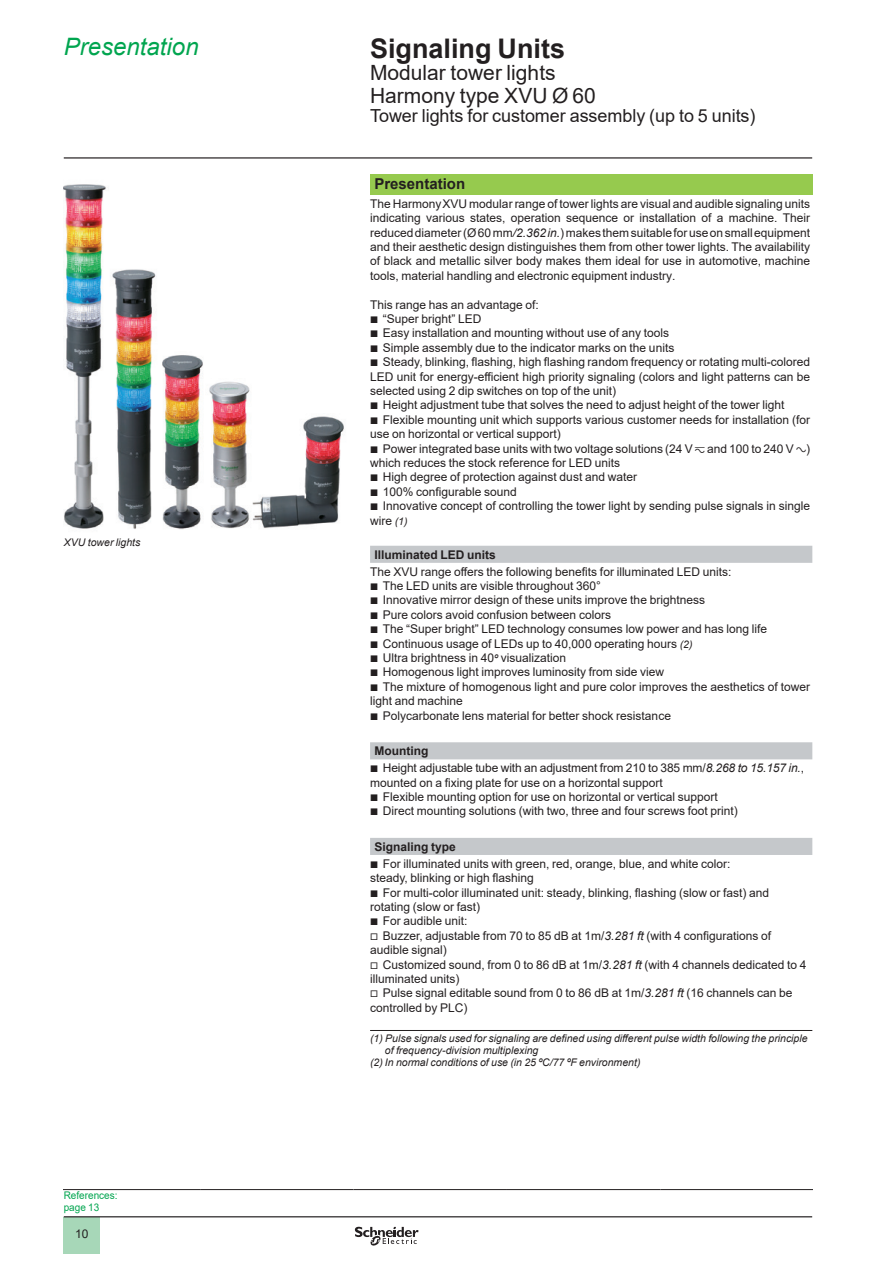
<style>
.page{position:relative;width:893px;height:1263px;background:#fff}
.page>*{position:absolute;margin:0;border:0;box-sizing:border-box;transform-origin:0 0}
._0_TitleLev1{font:700 27px "Arial";color:#231f20}
._0_Topic{font:italic 24px "Arial";color:#00a54f}
._0_TitleLev2{font:21px "Arial";color:#231f20}
._0_TitleLev3{font:18px "Arial";letter-spacing:-.005em;color:#231f20}
.Cell_Section_2__10{font:700 15px "Arial";color:#231f20}
._2_Text__8{font:12px/14.4px "Arial";color:#231f20}
.Cell_Section_3__8{font:700 12px "Arial";color:#231f20}
._2_Note_2{font:italic 10.5px/12px "Arial";color:#231f20}
._0_SeePage{font:10.5px/12px "Arial";color:#00a54f;scale:.95 1}
._1_Legend__7{font:italic 10.5px "Arial";color:#231f20}
.s1{font-style:italic}
.s2{font-family:"Graph Schneider"}
.s3{font-family:"Graph Schneider";font-size:10.5px}
.s4{font-style:italic;font-size:10.5px}
</style>
<div class="page">
<hr style="left:64px;top:157px;width:748px;height:2px;background:#231f20">
<div style="left:64px;top:1217px;width:36px;height:37px;background:#a7d7b8"></div>
<hr style="left:64px;top:1216px;width:748px;height:1px;background:#231f20">
<svg style="left:355px;top:1226px;width:64px;height:20px"></svg>
<hr style="left:64px;top:1189px;width:136px;height:1px;background:#231f20">
<hr style="left:200px;top:1189px;width:154px;height:1px;background:#231f20">
<hr style="left:354px;top:1189px;width:153px;height:1px;background:#231f20">
<hr style="left:507px;top:1189px;width:153px;height:1px;background:#231f20">
<hr style="left:660px;top:1189px;width:152px;height:1px;background:#231f20">
<img style="left:252px;top:416px;width:92px;height:113px">
<img style="left:64px;top:184px;width:42px;height:345px">
<img style="left:162px;top:355px;width:41px;height:175px">
<img style="left:105px;top:263px;width:51px;height:266px">
<img style="left:209px;top:381px;width:41px;height:148px">
<div style="left:370px;top:174px;width:442px;height:21px;background:#96ca4e"></div>
<svg style="left:370px;top:546px;width:442px;height:309px"></svg>
<hr style="left:370px;top:1030px;width:442px;height:1px;background:#231f20">
<p class="_0_Topic" style="left:64px;top:31px;width:136px">Presentation</p>
<p class="_1_Legend__7" style="left:64px;top:535px;width:78px">XVU tower lights</p>
<p class="_0_SeePage" style="left:64px;top:1189px;width:58px">References: page 13</p>
<p class="_2_Text__8" style="left:75px;top:1226px;width:15px">10</p>
<p class="_0_TitleLev1" style="left:370px;top:29px;width:197px">Signaling Units</p>
<p class="_0_TitleLev2" style="left:370px;top:58px;width:187px">Modular tower lights</p>
<p class="_0_TitleLev2" style="left:370px;top:81px;width:227px">Harmony type XVU Ø 60</p>
<p class="_0_TitleLev3" style="left:370px;top:103px;width:387px">Tower lights for customer assembly (up to 5 units)</p>
<p class="Cell_Section_2__10" style="left:374px;top:174px;width:92px">Presentation</p>
<p class="_2_Text__8" style="left:370px;top:196px;width:442px;text-align:justify">The HarmonyXVU modular range of tower lights are visual and audible signaling units indicating various states, operation sequence or installation of a machine. Their reduced diameter (Ø 60 mm<span class="s1">/2. 362 in.</span> ) makes them suitable for use on small equipment and their aesthetic design distinguishes them from other tower lights. The availability of black and metallic silver body makes them ideal for use in automotive, machine tools, material handling and electronic equipment industry.</p>
<p class="_2_Text__8" style="left:370px;top:297px;width:170px">This range has an advantage of:</p>
<p class="_2_Text__8" style="left:370px;top:311px;width:113px"><span class="s2">b</span> “Super bright” LED</p>
<p class="_2_Text__8" style="left:370px;top:326px;width:300px"><span class="s2">b</span> Easy installation and mounting without use of any tools</p>
<p class="_2_Text__8" style="left:370px;top:340px;width:306px"><span class="s2">b</span> Simple assembly due to the indicator marks on the units</p>
<p class="_2_Text__8" style="left:370px;top:355px;width:442px;text-align:justify"><span class="s2">b</span> Steady, blinking, flashing, high flashing random frequency or rotating multi-colored LED unit for energy-efficient high priority signaling (colors and light patterns can be selected using 2 dip switches on top of the unit)</p>
<p class="_2_Text__8" style="left:370px;top:398px;width:416px"><span class="s2">b</span> Height adjustment tube that solves the need to adjust height of the tower light</p>
<p class="_2_Text__8" style="left:370px;top:412px;width:442px"><span class="s2">b</span> Flexible mounting unit which supports various customer needs for installation (for use on horizontal or vertical support)</p>
<p class="_2_Text__8" style="left:370px;top:441px;width:442px"><span class="s2">b</span> Power integrated base units with two voltage solutions (24 V <span class="s3">z</span> and 100 to 240 V <span class="s3">a</span>) which reduces the stock reference for LED units</p>
<p class="_2_Text__8" style="left:370px;top:470px;width:268px"><span class="s2">b</span> High degree of protection against dust and water</p>
<p class="_2_Text__8" style="left:370px;top:484px;width:148px"><span class="s2">b</span> 100% configurable sound</p>
<p class="_2_Text__8" style="left:370px;top:499px;width:442px"><span class="s2">b</span> Innovative concept of controlling the tower light by sending pulse signals in single wire <span class="s4">(1)</span></p>
<p class="Cell_Section_3__8" style="left:374px;top:546px;width:123px">Illuminated LED units</p>
<p class="_2_Text__8" style="left:370px;top:564px;width:363px">The XVU range offers the following benefits for illuminated LED units:</p>
<p class="_2_Text__8" style="left:370px;top:579px;width:232px"><span class="s2">b</span> The LED units are visible throughout 360°</p>
<p class="_2_Text__8" style="left:370px;top:593px;width:336px"><span class="s2">b</span> Innovative mirror design of these units improve the brightness</p>
<p class="_2_Text__8" style="left:370px;top:607px;width:242px"><span class="s2">b</span> Pure colors avoid confusion between colors</p>
<p class="_2_Text__8" style="left:370px;top:622px;width:398px"><span class="s2">b</span> The “Super bright” LED technology consumes low power and has long life</p>
<p class="_2_Text__8" style="left:370px;top:636px;width:324px"><span class="s2">b</span> Continuous usage of LEDs up to 40,000 operating hours <span class="s4">(2)</span></p>
<p class="_2_Text__8" style="left:370px;top:651px;width:198px"><span class="s2">b</span> Ultra brightness in 40<span class="s4">º</span> visualization</p>
<p class="_2_Text__8" style="left:370px;top:665px;width:296px"><span class="s2">b</span> Homogenous light improves luminosity from side view</p>
<p class="_2_Text__8" style="left:370px;top:679px;width:442px"><span class="s2">b</span> The mixture of homogenous light and pure color improves the aesthetics of tower light and machine</p>
<p class="_2_Text__8" style="left:370px;top:708px;width:302px"><span class="s2">b</span> Polycarbonate lens material for better shock resistance</p>
<p class="Cell_Section_3__8" style="left:374px;top:742px;width:55px">Mounting</p>
<p class="_2_Text__8" style="left:370px;top:761px;width:436px"><span class="s2">b</span> Height adjustable tube with an adjustment from 210 to 385 mm/<span class="s1">8. 268 to 15. 157 in.</span> , mounted on a fixing plate for use on a horizontal support</p>
<p class="_2_Text__8" style="left:370px;top:789px;width:349px"><span class="s2">b</span> Flexible mounting option for use on horizontal or vertical support</p>
<p class="_2_Text__8" style="left:370px;top:804px;width:369px"><span class="s2">b</span> Direct mounting solutions (with two, three and four screws foot print)</p>
<p class="Cell_Section_3__8" style="left:374px;top:838px;width:83px">Signaling type</p>
<p class="_2_Text__8" style="left:370px;top:856px;width:362px"><span class="s2">b</span> For illuminated units with green, red, orange, blue, and white color: steady, blinking or high flashing</p>
<p class="_2_Text__8" style="left:370px;top:885px;width:400px"><span class="s2">b</span> For multi-color illuminated unit: steady, blinking, flashing (slow or fast) and rotating (slow or fast)</p>
<p class="_2_Text__8" style="left:370px;top:914px;width:99px"><span class="s2">b</span> For audible unit:</p>
<p class="_2_Text__8" style="left:370px;top:928px;width:402px"><span class="s2">v</span> Buzzer, adjustable from 70 to 85 dB at 1m/<span class="s1">3. 281 ft</span> (with 4 configurations of audible signal)</p>
<p class="_2_Text__8" style="left:370px;top:957px;width:438px"><span class="s2">v</span> Customized sound, from 0 to 86 dB at 1m/<span class="s1">3. 281 ft</span> (with 4 channels dedicated to 4 illuminated units)</p>
<p class="_2_Text__8" style="left:370px;top:986px;width:424px"><span class="s2">v</span> Pulse signal editable sound from 0 to 86 dB at 1m/<span class="s1">3. 281 ft</span> (16 channels can be controlled by PLC)</p>
<p class="_2_Note_2" style="left:385px;top:1033px;width:424px;text-indent:-15px">(1) Pulse signals used for signaling are defined using different pulse width following the principle of frequency-division multiplexing</p>
<p class="_2_Note_2" style="left:370px;top:1057px;width:272px">(2) In normal conditions of use (in 25 ºC/77 ºF environment)</p>
</div>
